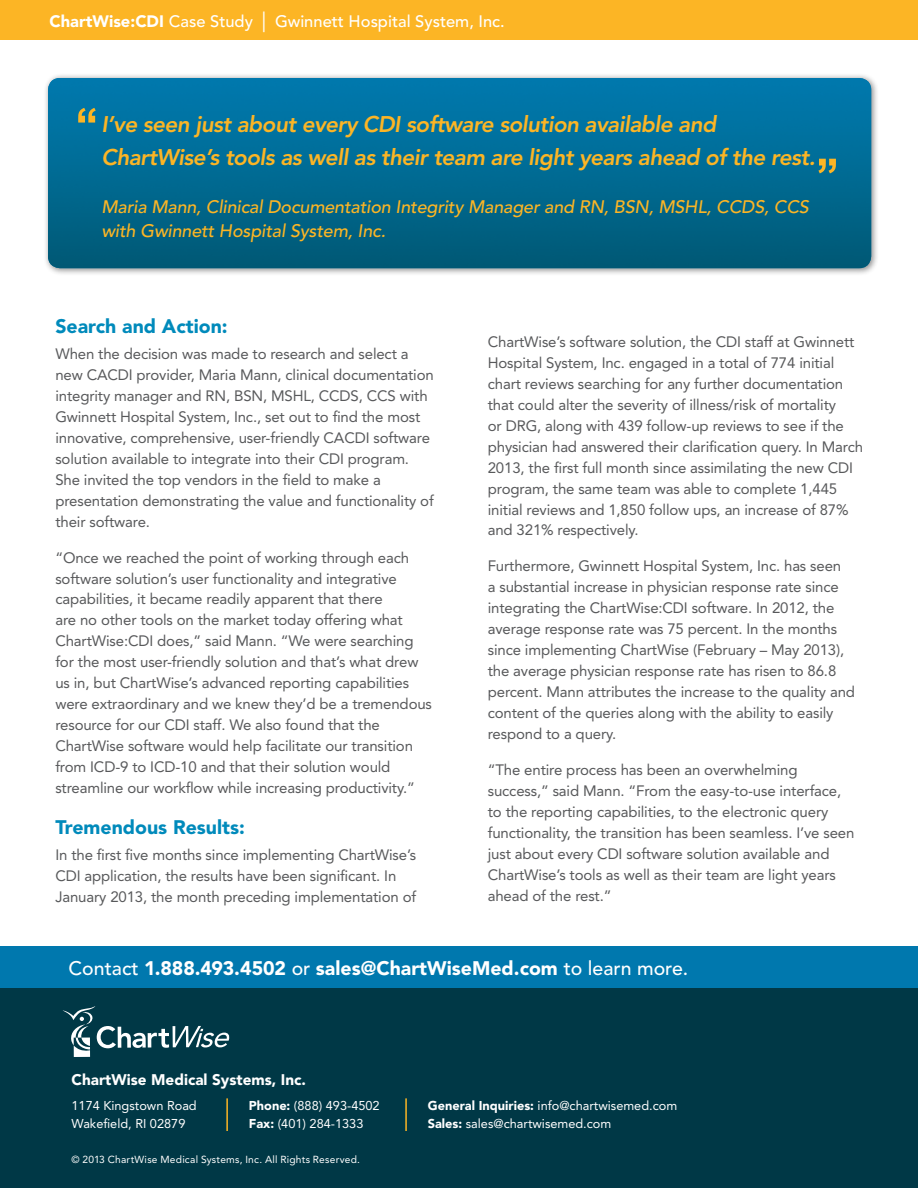
<style>
.page{position:relative;width:918px;height:1188px;background:#fff}
.page>*{position:absolute;margin:0;border:0;box-sizing:border-box;transform-origin:0 0}
.t1{font:italic 800 22.5px/33px "Avenir";letter-spacing:-.025em;color:#fcb525}
.t2{font:900 19.5px "Avenir";color:#fff}
.t3{font:900 19.5px "Avenir";color:#008abb}
.t4{font:italic 500 18px/24px "Avenir";letter-spacing:-.01em;color:#fcb525}
.t5{font:500 16.5px "Avenir";color:#fff}
.t6{font:900 15.3px "Avenir";color:#fff}
.t7{font:15px/21px "Avenir";letter-spacing:-.01em;color:#58595b}
.t8{font:12.75px/18px "Avenir";color:#fff}
.t9{font:10.2px "Avenir";letter-spacing:.02em;color:#fff}
.s1{font-weight:900}
.s2{font-size:20.7px}
.s3{font-weight:500}
</style>
<div class="page">
<div style="left:0;top:0;width:918px;height:40px;background:#fcb525"></div>
<div style="left:0;top:959px;width:918px;height:229px;background:#003846"></div>
<div style="left:0;top:946px;width:918px;height:42px;background:#0078ae"></div>
<svg style="left:63px;top:1006px;width:167px;height:51px"></svg>
<hr style="left:226px;top:1098px;width:2px;height:33px;background:#fcb525">
<hr style="left:405px;top:1098px;width:2px;height:33px;background:#fcb525">
<div style="left:43px;top:73px;width:836px;height:203px;background:#000;opacity:.45"></div>
<img style="left:48px;top:78px;width:823px;height:190px">
<svg style="left:78px;top:108px;width:18px;height:15px"></svg>
<svg style="left:818px;top:159px;width:18px;height:14px"></svg>
<p class="t5" style="left:50px;top:11px;width:457px"><span class="s1">ChartWise:CDI</span> Case Study <span class="s2">|</span> Gwinnett Hospital System, Inc.</p>
<h1 class="t1" style="left:101px;top:108px;width:715px">I’ve seen just about every CDI software solution available and<br>ChartWise’s tools as well as their team are light years ahead of the rest.</h1>
<p class="t4" style="left:101px;top:195px;width:709px">Maria Mann, Clinical Documentation Integrity Manager and RN, BSN, MSHL, CCDS, CCS with Gwinnett Hospital System, Inc.</p>
<h2 class="t3" style="left:55px;top:314px;width:174px">Search and Action:</h2>
<p class="t7" style="left:55px;top:343px;width:380px">When the decision was made to research and select a new CACDI provider, Maria Mann, clinical documentation integrity manager and RN, BSN, MSHL, CCDS, CCS with Gwinnett Hospital System, Inc., set out to find the most innovative, comprehensive, user-friendly CACDI software solution available to integrate into their CDI program.<br>She invited the top vendors in the field to make a presentation demonstrating the value and functionality of their software.</p>
<p class="t7" style="left:55px;top:547px;width:378px">“Once we reached the point of working through each software solution’s user functionality and integrative capabilities, it became readily apparent that there<br>are no other tools on the market today offering what ChartWise:CDI does,” said Mann. “We were searching for the most user-friendly solution and that’s what drew us in, but ChartWise’s advanced reporting capabilities were extraordinary and we knew they’d be a tremendous resource for our CDI staff. We also found that the ChartWise software would help facilitate our transition from ICD-9 to ICD-10 and that their solution would streamline our workflow while increasing productivity.”</p>
<h2 class="t3" style="left:55px;top:815px;width:191px">Tremendous Results:</h2>
<p class="t7" style="left:55px;top:844px;width:362px">In the first five months since implementing ChartWise’s<br>CDI application, the results have been significant. In<br>January 2013, the month preceding implementation of</p>
<p class="t7" style="left:488px;top:331px;width:377px">ChartWise’s software solution, the CDI staff at Gwinnett Hospital System, Inc. engaged in a total of 774 initial chart reviews searching for any further documentation that could alter the severity of illness/risk of mortality<br>or DRG, along with 439 follow-up reviews to see if the physician had answered their clarification query. In March 2013, the first full month since assimilating the new CDI program, the same team was able to complete 1,445 initial reviews and 1,850 follow ups, an increase of 87% and 321% respectively.</p>
<p class="t7" style="left:488px;top:556px;width:369px">Furthermore, Gwinnett Hospital System, Inc. has seen<br>a substantial increase in physician response rate since integrating the ChartWise:CDI software. In 2012, the average response rate was 75 percent. In the months since implementing ChartWise (February – May 2013), the average physician response rate has risen to 86.8 percent. Mann attributes the increase to the quality and content of the queries along with the ability to easily respond to a query.</p>
<p class="t7" style="left:488px;top:760px;width:368px">“The entire process has been an overwhelming success,” said Mann. “From the easy-to-use interface, to the reporting capabilities, to the electronic query functionality, the transition has been seamless. I’ve seen just about every CDI software solution available and ChartWise’s tools as well as their team are light years ahead of the rest.”</p>
<h2 class="t2" style="left:69px;top:956px;width:621px"><span class="s3">Contact</span> 1.888.493.4502 <span class="s3">or</span> sales@ChartWiseMed.com <span class="s3">to learn more.</span></h2>
<p class="t6" style="left:72px;top:1070px;width:236px">ChartWise Medical Systems, Inc.</p>
<p class="t8" style="left:72px;top:1097px;width:127px">1174 Kingstown Road<br>Wakefield, RI 02879</p>
<p class="t9" style="left:72px;top:1153px;width:290px">© 2013 ChartWise Medical Systems, Inc. All Rights Reserved.</p>
<p class="t8" style="left:249px;top:1097px;width:132px"><span class="s1">Phone:</span> (888) 493-4502<br><span class="s1">Fax:</span> (401) 284-1333</p>
<p class="t8" style="left:428px;top:1097px;width:251px"><span class="s1">General Inquiries:</span> info@chartwisemed.com<br><span class="s1">Sales:</span> sales@chartwisemed.com</p>
</div>
